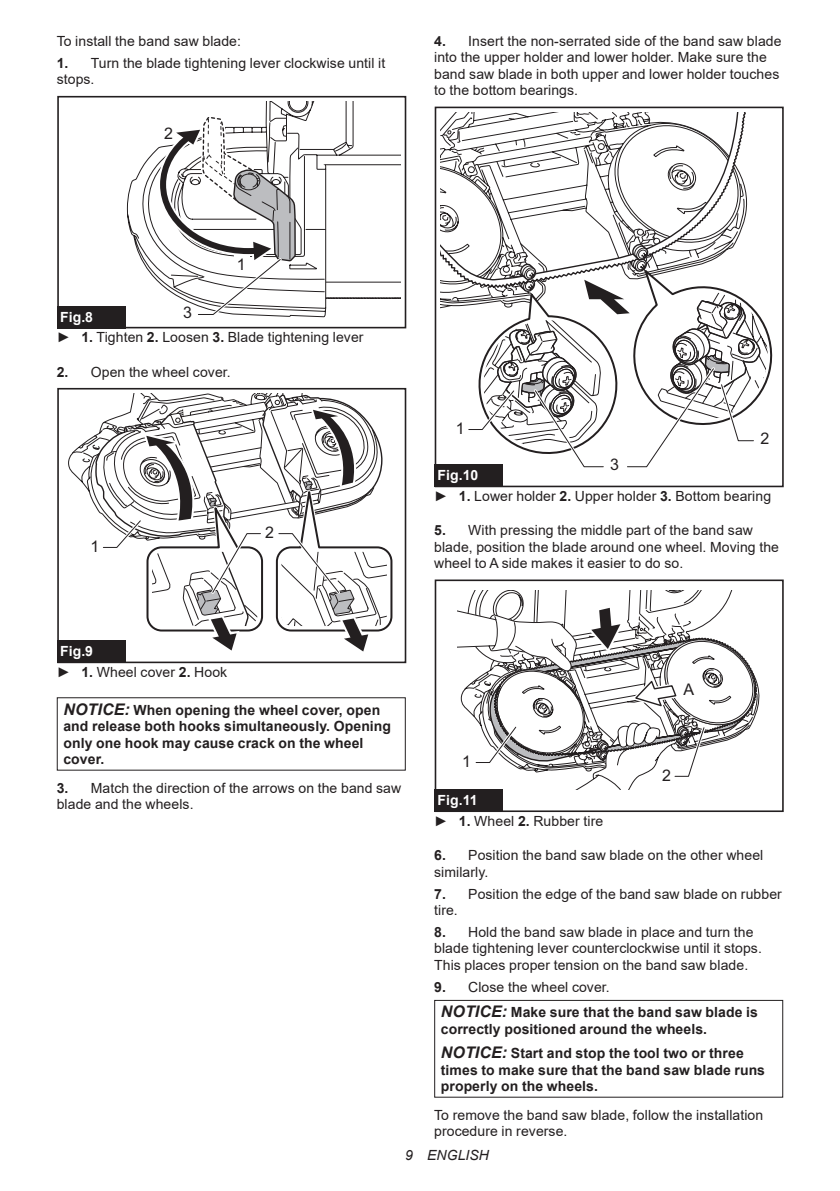
<style>
.page{position:relative;width:840px;height:1191px;background:#fff}
.page>*{position:absolute;margin:0;border:0;box-sizing:border-box;transform-origin:0 0}
.t1{font:16px "Arial";color:#231f20}
.t2{font:14px/16.4px "Arial";letter-spacing:.005em;color:#231f20}
.t3{font:700 14px/16.4px "Arial";letter-spacing:.005em;color:#231f20}
.t4{font:italic 14px "Arial";letter-spacing:.005em;color:#231f20}
.t5{font:700 14px "Arial";color:#fff}
.s1{font-weight:700}
.s2{font-weight:700;color:#fff}
.s3{font-style:italic;font-size:16px}
.s4{font-weight:400}
</style>
<div class="page">
<svg style="left:265px;top:102px;width:89px;height:11px"></svg>
<div style="left:57px;top:96px;width:349px;height:232px;border:2px solid #231f20"></div>
<svg style="left:127px;top:113px;width:273px;height:215px"></svg>
<div style="left:57px;top:306px;width:68px;height:22px;background:#231f20"></div>
<div style="left:57px;top:388px;width:349px;height:275px;border:2px solid #231f20"></div>
<svg style="left:82px;top:393px;width:311px;height:264px"></svg>
<div style="left:57px;top:640px;width:68px;height:23px;background:#231f20"></div>
<div style="left:57px;top:697px;width:348px;height:73px;border:1px solid #231f20"></div>
<svg style="left:440px;top:112px;width:306px;height:33px"></svg>
<svg style="left:502px;top:470px;width:1px;height:14px"></svg>
<div style="left:434px;top:107px;width:349px;height:380px;border:2px solid #231f20"></div>
<svg style="left:440px;top:145px;width:333px;height:325px"></svg>
<div style="left:434px;top:464px;width:68px;height:23px;background:#231f20"></div>
<svg style="left:473px;top:590px;width:260px;height:13px"></svg>
<div style="left:434px;top:579px;width:349px;height:233px;border:2px solid #231f20"></div>
<svg style="left:457px;top:603px;width:303px;height:186px"></svg>
<div style="left:434px;top:789px;width:68px;height:23px;background:#231f20"></div>
<div style="left:434px;top:1000px;width:348px;height:97px;border:1px solid #231f20"></div>
<p class="t2" style="left:57px;top:33px;width:186px">To install the band saw blade:</p>
<p class="t2" style="left:57px;top:55px;width:330px"><span class="s1">1.</span> Turn the blade tightening lever clockwise until it stops.</p>
<p class="t1" style="left:164px;top:122px;width:10px">2</p>
<p class="t2" style="left:434px;top:33px;width:348px"><span class="s1">4.</span> Insert the non-serrated side of the band saw blade into the upper holder and lower holder. Make sure the band saw blade in both upper and lower holder touches to the bottom bearings.</p>
<p class="t1" style="left:237px;top:254px;width:10px">1</p>
<p class="t5" style="left:60px;top:307px;width:34px">Fig.8</p>
<p class="t1" style="left:183px;top:301px;width:10px">3</p>
<p class="t2" style="left:57px;top:329px;width:308px">► <span class="s1">1.</span> Tighten <span class="s1">2.</span> Loosen <span class="s1">3.</span> Blade tightening lever</p>
<p class="t2" style="left:57px;top:363px;width:175px"><span class="s1">2.</span> Open the wheel cover.</p>
<p class="t1" style="left:90px;top:535px;width:10px">1</p>
<p class="t1" style="left:265px;top:521px;width:10px">2</p>
<p class="t2" style="left:57px;top:641px;width:172px;line-height:20.2px"><span class="s2">Fig.9<br></span>► <span class="s1">1.</span> Wheel cover <span class="s1">2.</span> Hook</p>
<p class="t3" style="left:63px;top:702px;width:329px"><span class="s3">NOTICE:</span> When opening the wheel cover, open and release both hooks simultaneously. Opening only one hook may cause crack on the wheel cover.</p>
<p class="t2" style="left:57px;top:779px;width:346px"><span class="s1">3.</span> Match the direction of the arrows on the band saw blade and the wheels.</p>
<p class="t1" style="left:455px;top:417px;width:10px">1</p>
<p class="t1" style="left:760px;top:428px;width:10px">2</p>
<p class="t2" style="left:434px;top:465px;width:338px;line-height:20.2px"><span class="s2">Fig.10<br></span>► <span class="s1">1.</span> Lower holder <span class="s1">2.</span> Upper holder <span class="s1">3.</span> Bottom bearing</p>
<p class="t2" style="left:434px;top:522px;width:346px"><span class="s1">5.</span> With pressing the middle part of the band saw blade, position the blade around one wheel. Moving the wheel to A side makes it easier to do so.</p>
<p class="t1" style="left:610px;top:454px;width:10px">3</p>
<p class="t1" style="left:462px;top:750px;width:10px">1</p>
<p class="t1" style="left:683px;top:678px;width:12px">A</p>
<p class="t1" style="left:661px;top:764px;width:10px">2</p>
<p class="t2" style="left:434px;top:790px;width:170px;line-height:20.2px"><span class="s2">Fig.11<br></span>► <span class="s1">1.</span> Wheel <span class="s1">2.</span> Rubber tire</p>
<p class="t2" style="left:434px;top:847px;width:330px"><span class="s1">6.</span> Position the band saw blade on the other wheel similarly.</p>
<p class="t2" style="left:434px;top:885px;width:349px"><span class="s1">7.</span> Position the edge of the band saw blade on rubber tire.</p>
<p class="t2" style="left:434px;top:923px;width:329px"><span class="s1">8.</span> Hold the band saw blade in place and turn the blade tightening lever counterclockwise until it stops.<br>This places proper tension on the band saw blade.</p>
<p class="t3" style="left:440px;top:974px;width:318px;line-height:25.6px;text-indent:-7px">9. <span class="s4">Close the wheel cover.<br></span><span class="s3">NOTICE:</span> Make sure that the band saw blade is</p>
<p class="t3" style="left:440px;top:1017px;width:304px;line-height:24.4px">correctly positioned around the wheels.<br><span class="s3">NOTICE:</span> Start and stop the tool two or three</p>
<p class="t3" style="left:440px;top:1061px;width:325px">times to make sure that the band saw blade runs properly on the wheels.</p>
<p class="t2" style="left:434px;top:1106px;width:330px">To remove the band saw blade, follow the installation procedure in reverse.</p>
<p class="t4" style="left:405px;top:1146px;width:85px">9 ENGLISH</p>
</div>
